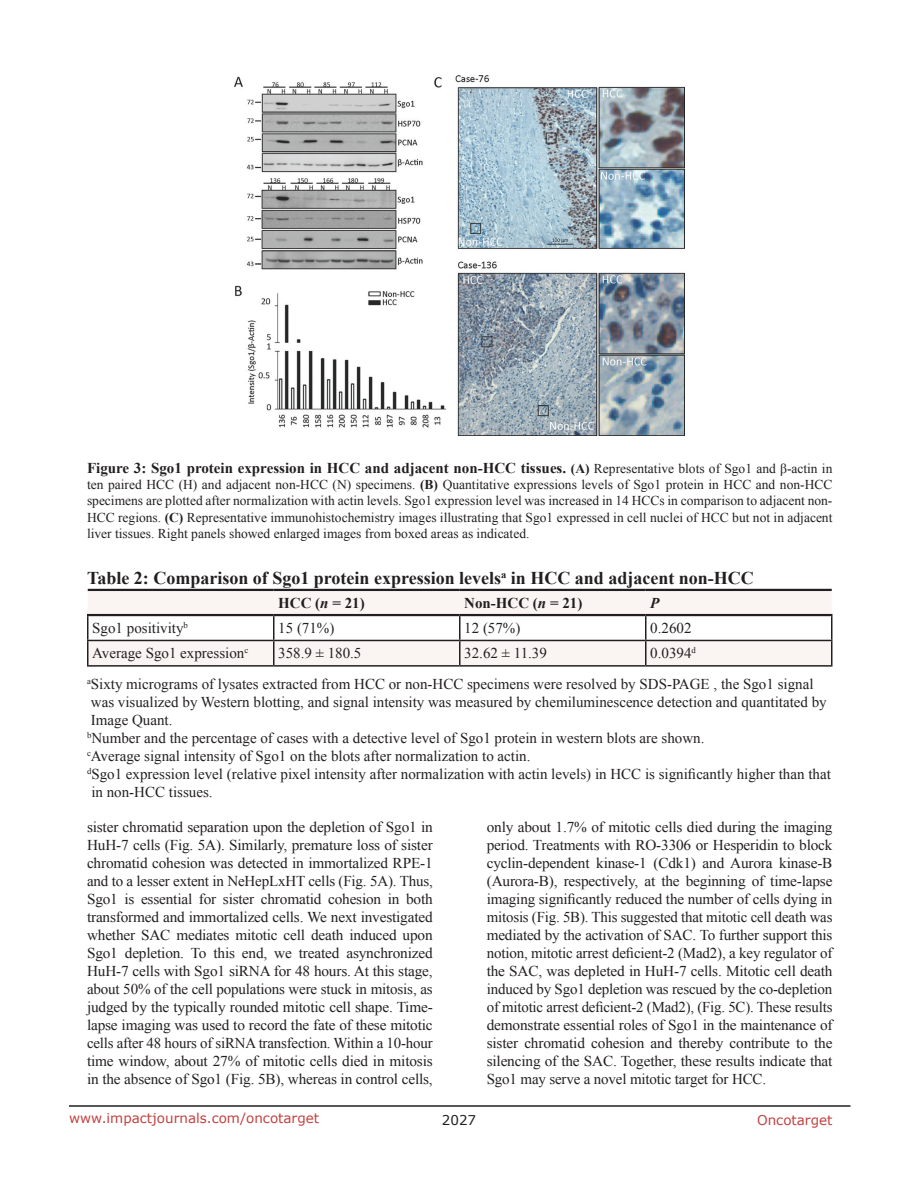
<style>
.page{position:relative;width:918px;height:1188px;background:#fff}
.page>*{position:absolute;margin:0;border:0;box-sizing:border-box;transform-origin:0 0}
.TableTitle{font:700 18px "Times New Roman";color:#231f20}
.BodyText{font:15px/18px "Times New Roman";letter-spacing:-.01em;color:#231f20;text-align:justify}
.TableText{font:15px/18px "Times New Roman";color:#231f20}
.FigureText{font:700 15px "Times New Roman";color:#231f20}
.TableText-2{font:700 15px "Times New Roman";color:#231f20}
.TableText-3{font:italic 700 15px "Times New Roman";color:#231f20}
.FigureText-2{font:13.5px/16.2px "Times New Roman";color:#231f20;text-align:justify}
.t1{font:13.5px "Verdana";color:#c24141}
.t2{font:13.5px "Verdana";color:#231f20}
.s1{font-size:13.5px}
.s2{font-weight:400;font-size:13.5px}
.s3{font-weight:700}
.s4{font-style:italic}
</style>
<div class="page">
<hr style="left:69px;top:1105px;width:781px;height:2px;background:#231f20">
<img style="left:235px;top:75px;width:450px;height:361px">
<svg style="left:88px;top:591px;width:744px;height:23px;fill:#faf5f2"></svg>
<hr style="left:88px;top:589px;width:186px;height:2px;background:#231f20">
<hr style="left:274px;top:589px;width:186px;height:2px;background:#231f20">
<hr style="left:460px;top:589px;width:186px;height:2px;background:#231f20">
<hr style="left:646px;top:589px;width:186px;height:2px;background:#231f20">
<hr style="left:87px;top:665px;width:187px;height:2px;background:#231f20">
<hr style="left:274px;top:665px;width:186px;height:2px;background:#231f20">
<hr style="left:460px;top:665px;width:186px;height:2px;background:#231f20">
<hr style="left:646px;top:665px;width:186px;height:2px;background:#231f20">
<svg style="left:87px;top:616px;width:745px;height:49px"></svg>
<hr style="left:87px;top:614px;width:187px;height:2px;background:#231f20">
<hr style="left:274px;top:614px;width:186px;height:2px;background:#231f20">
<hr style="left:460px;top:614px;width:186px;height:2px;background:#231f20">
<hr style="left:646px;top:614px;width:186px;height:2px;background:#231f20">
<p class="FigureText" style="left:87px;top:458px;width:747px">Figure 3: Sgo1 protein expression in HCC and adjacent non-HCC tissues. <span class="s1">(A)</span> <span class="s2">Representative blots of Sgo1 and β-actin in</span></p>
<p class="FigureText-2" style="left:87px;top:476px;width:747px">ten paired HCC (H) and adjacent non-HCC (N) specimens. <span class="s3">(B)</span> Quantitative expressions levels of Sgo1 protein in HCC and non-HCC specimens are plotted after normalization with actin levels. Sgo1 expression level was increased in 14 HCCs in comparison to adjacent non-HCC regions. <span class="s3">(C)</span> Representative immunohistochemistry images illustrating that Sgo1 expressed in cell nuclei of HCC but not in adjacent liver tissues. Right panels showed enlarged images from boxed areas as indicated.</p>
<p class="TableTitle" style="left:87px;top:566px;width:668px">Table 2: Comparison of Sgo1 protein expression levels<sup>a</sup> in HCC and adjacent non-HCC</p>
<p class="TableText-2" style="left:278px;top:592px;width:88px">HCC (<span class="s4">n</span> = 21)</p>
<p class="TableText-2" style="left:464px;top:592px;width:120px">Non-HCC (<span class="s4">n</span> = 21)</p>
<p class="TableText-3" style="left:650px;top:592px;width:11px">P</p>
<p class="TableText" style="left:92px;top:619px;width:97px">Sgo1 positivity<sup>b</sup></p>
<p class="TableText" style="left:278px;top:619px;width:58px">15 (71%)</p>
<p class="TableText" style="left:464px;top:619px;width:58px">12 (57%)</p>
<p class="TableText" style="left:650px;top:619px;width:43px">0.2602</p>
<p class="TableText" style="left:92px;top:644px;width:158px">Average Sgo1 expression<sup>c</sup></p>
<p class="TableText" style="left:278px;top:644px;width:85px">358.9 ± 180.5</p>
<p class="TableText" style="left:464px;top:644px;width:84px">32.62 ± 11.39</p>
<p class="TableText" style="left:650px;top:644px;width:47px">0.0394<sup>d</sup></p>
<p class="TableText" style="left:87px;top:675px;width:741px"><sup>a</sup>Sixty micrograms of lysates extracted from HCC or non-HCC specimens were resolved by SDS-PAGE , the Sgo1 signal was visualized by Western blotting, and signal intensity was measured by chemiluminescence detection and quantitated by<br>Image Quant.</p>
<p class="TableText" style="left:87px;top:729px;width:619px"><sup>b</sup>Number and the percentage of cases with a detective level of Sgo1 protein in western blots are shown.</p>
<p class="TableText" style="left:87px;top:747px;width:445px"><sup>c</sup>Average signal intensity of Sgo1 on the blots after normalization to actin.</p>
<p class="TableText" style="left:87px;top:765px;width:745px"><sup>d</sup>Sgo1 expression level (relative pixel intensity after normalization with actin levels) in HCC is significantly higher than that in non-HCC tissues.</p>
<p class="BodyText" style="left:87px;top:818px;width:347px">sister chromatid separation upon the depletion of Sgo1 in HuH-7 cells (Fig. 5A). Similarly, premature loss of sister chromatid cohesion was detected in immortalized RPE-1 and to a lesser extent in NeHepLxHT cells (Fig. 5A). Thus, Sgo1 is essential for sister chromatid cohesion in both transformed and immortalized cells. We next investigated whether SAC mediates mitotic cell death induced upon Sgo1 depletion. To this end, we treated asynchronized HuH-7 cells with Sgo1 siRNA for 48 hours. At this stage, about 50% of the cell populations were stuck in mitosis, as judged by the typically rounded mitotic cell shape. Time&shy;lapse imaging was used to record the fate of these mitotic cells after 48 hours of siRNA transfection. Within a 10-hour time window, about 27% of mitotic cells died in mitosis in the absence of Sgo1 (Fig. 5B), whereas in control cells,</p>
<p class="BodyText" style="left:487px;top:818px;width:347px">only about 1.7% of mitotic cells died during the imaging period. Treatments with RO-3306 or Hesperidin to block cyclin-dependent kinase-1 (Cdk1) and Aurora kinase-B (Aurora-B), respectively, at the beginning of time-lapse imaging significantly reduced the number of cells dying in mitosis (Fig. 5B). This suggested that mitotic cell death was mediated by the activation of SAC. To further support this notion, mitotic arrest deficient-2 (Mad2), a key regulator of the SAC, was depleted in HuH-7 cells. Mitotic cell death induced by Sgo1 depletion was rescued by the co-depletion of mitotic arrest deficient-2 (Mad2), (Fig. 5C). These results demonstrate essential roles of Sgo1 in the maintenance of sister chromatid cohesion and thereby contribute to the silencing of the SAC. Together, these results indicate that Sgo1 may serve a novel mitotic target for HCC.</p>
<p class="t1" style="left:69px;top:1109px;width:252px">www.impactjournals.com/oncotarget</p>
<p class="t2" style="left:442px;top:1111px;width:36px">2027</p>
<p class="t1" style="left:757px;top:1111px;width:77px">Oncotarget</p>
</div>
